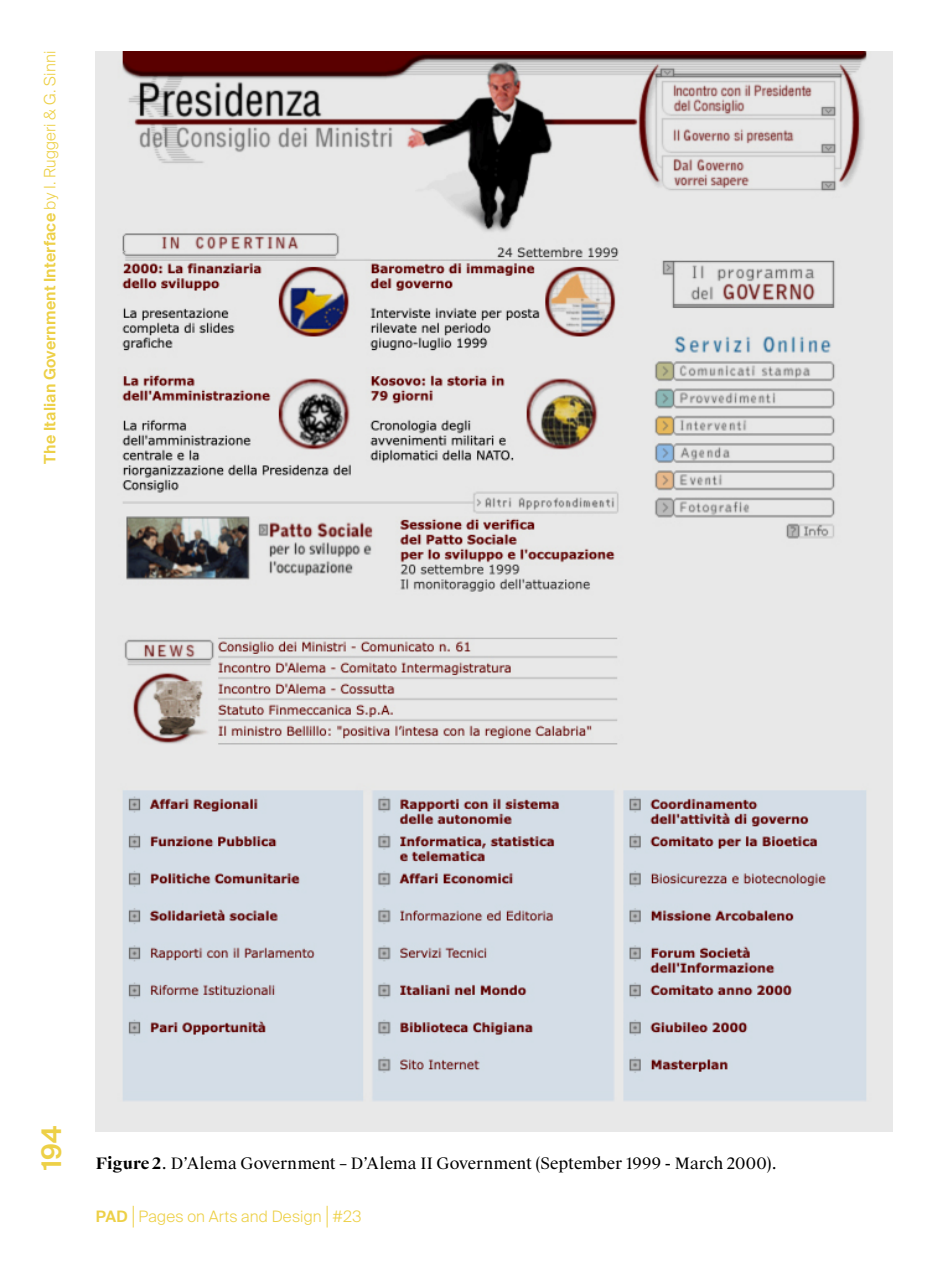
<style>
.page{position:relative;width:944px;height:1276px;background:#fff}
.page>*{position:absolute;margin:0;border:0;box-sizing:border-box;transform-origin:0 0}
.t1{font:600 27px "Suisse Intl";color:#edd047}
.t2{font:15.75px "Suisse Works";letter-spacing:.01em;color:#000}
.t3{font:600 15.75px "Suisse Intl";letter-spacing:.015em;color:#edd047}
.t4{font:300 15.75px "Suisse Intl";letter-spacing:.015em;color:#edd047}
.s1{font-weight:300}
.s2{font-weight:700}
.s3{font-weight:600}
</style>
<div class="page">
<svg style="left:133px;top:1205px;width:1px;height:22px"></svg>
<svg style="left:327px;top:1205px;width:1px;height:22px"></svg>
<img style="left:96px;top:51px;width:797px;height:1080px">
<p class="t3" style="left:41px;top:463px;width:414px;rotate:-90deg">The Italian Government Interface <span class="s1">by I. Ruggeri &amp; G. Sinni</span></p>
<h1 class="t1" style="left:36px;top:1170px;width:46px;rotate:-90deg">194</h1>
<p class="t2" style="left:96px;top:1153px;width:683px"><span class="s2">Figure 2</span>. D’Alema Government – D’Alema II Government (September 1999 - March 2000).</p>
<p class="t4" style="left:96px;top:1207px;width:267px"><span class="s3">PAD</span> Pages on Arts and Design #23</p>
</div>
